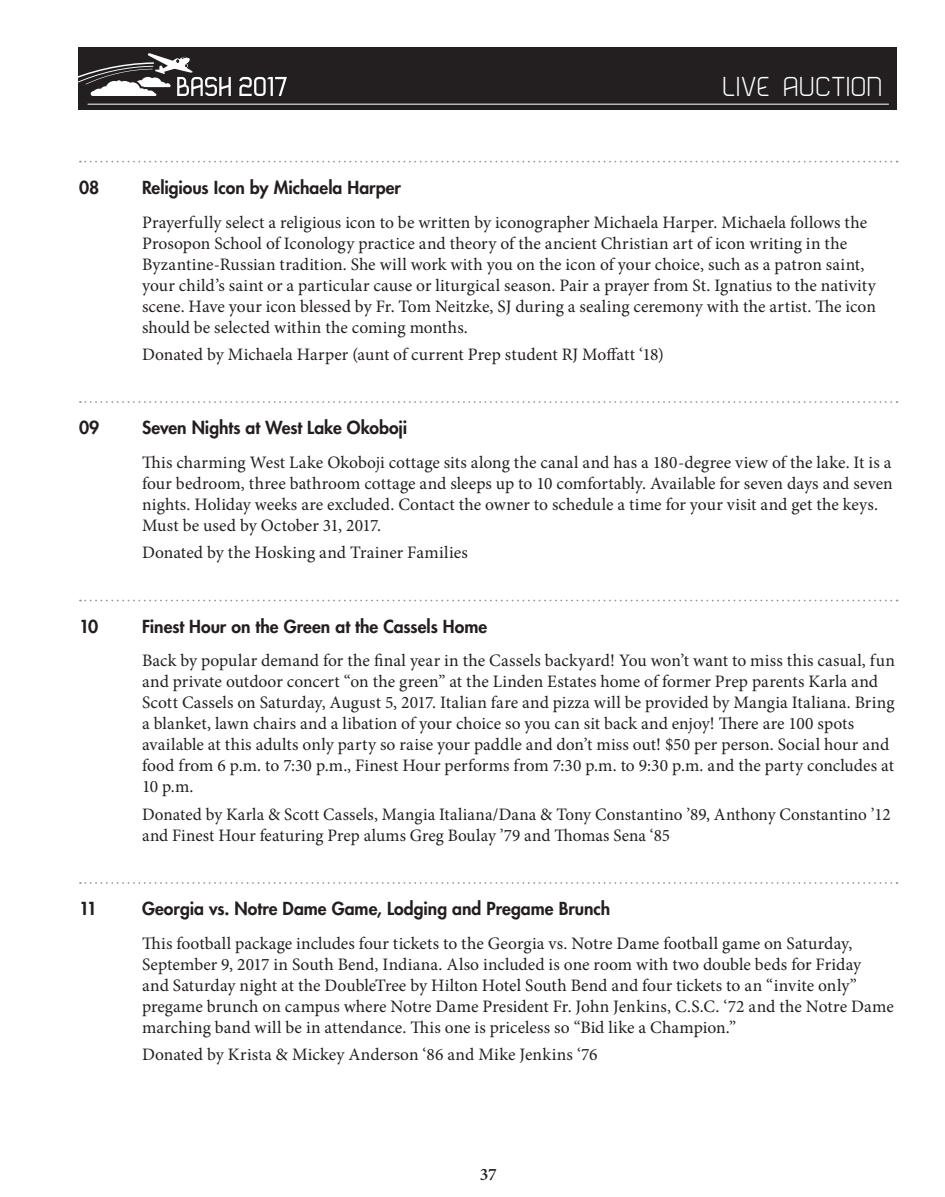
<style>
.page{position:relative;width:945px;height:1197px;background:#fff}
.page>*{position:absolute;margin:0;border:0;box-sizing:border-box;transform-origin:0 0}
.PAGE_HEADING{font:100 31.85px "Bender";letter-spacing:.035em;color:#fff}
.LIVE_AUCTION_DESCRIP{font:17.5px/21px "Minion Pro";letter-spacing:.005em;color:#231f20}
.AUCTION_LISTING_HEAD{font:800 17.5px "Futura Std";color:#231f20}
.t1{font:600 17.5px "Minion Pro";color:#231f20}
</style>
<div class="page">
<div style="left:78px;top:47px;width:819px;height:63px;background:#231f20"></div>
<hr style="left:88px;top:104px;width:801px;height:1px;background:#fff">
<svg style="left:239px;top:77px;width:48px;height:19px"></svg>
<svg style="left:78px;top:53px;width:153px;height:43px"></svg>
<svg style="left:80px;top:161px;width:818px;height:1px"></svg>
<svg style="left:80px;top:401px;width:818px;height:2px"></svg>
<svg style="left:80px;top:600px;width:818px;height:1px"></svg>
<svg style="left:80px;top:882px;width:818px;height:2px"></svg>
<p class="PAGE_HEADING" style="left:722px;top:70px;width:161px">LIVE AUCTION</p>
<p class="AUCTION_LISTING_HEAD" style="left:79px;top:176px;width:22px">08</p>
<p class="AUCTION_LISTING_HEAD" style="left:142px;top:176px;width:260px">Religious Icon by Michaela Harper</p>
<p class="LIVE_AUCTION_DESCRIP" style="left:142px;top:212px;width:735px">Prayerfully select a religious icon to be written by iconographer Michaela Harper. Michaela follows the Prosopon School of Iconology practice and theory of the ancient Christian art of icon writing in the Byzantine-Russian tradition. She will work with you on the icon of your choice, such as a patron saint, your child’s saint or a particular cause or liturgical season. Pair a prayer from St. Ignatius to the nativity scene. Have your icon blessed by Fr. Tom Neitzke, SJ during a sealing ceremony with the artist. The icon should be selected within the coming months.</p>
<p class="LIVE_AUCTION_DESCRIP" style="left:142px;top:344px;width:523px">Donated by Michaela Harper (aunt of current Prep student RJ Moffatt ‘18)</p>
<p class="AUCTION_LISTING_HEAD" style="left:79px;top:417px;width:22px">09</p>
<p class="AUCTION_LISTING_HEAD" style="left:142px;top:417px;width:267px">Seven Nights at West Lake Okoboji</p>
<p class="LIVE_AUCTION_DESCRIP" style="left:142px;top:452px;width:752px">This charming West Lake Okoboji cottage sits along the canal and has a 180-degree view of the lake. It is a four bedroom, three bathroom cottage and sleeps up to 10 comfortably. Available for seven days and seven nights. Holiday weeks are excluded. Contact the owner to schedule a time for your visit and get the keys.<br>Must be used by October 31, 2017.</p>
<p class="LIVE_AUCTION_DESCRIP" style="left:142px;top:542px;width:327px">Donated by the Hosking and Trainer Families</p>
<p class="AUCTION_LISTING_HEAD" style="left:79px;top:615px;width:21px">10</p>
<p class="AUCTION_LISTING_HEAD" style="left:142px;top:615px;width:347px">Finest Hour on the Green at the Cassels Home</p>
<p class="LIVE_AUCTION_DESCRIP" style="left:142px;top:650px;width:754px">Back by popular demand for the final year in the Cassels backyard! You won’t want to miss this casual, fun and private outdoor concert “on the green” at the Linden Estates home of former Prep parents Karla and Scott Cassels on Saturday, August 5, 2017. Italian fare and pizza will be provided by Mangia Italiana. Bring a blanket, lawn chairs and a libation of your choice so you can sit back and enjoy! There are 100 spots available at this adults only party so raise your paddle and don’t miss out! $50 per person. Social hour and food from 6 p.m. to 7:30 p.m., Finest Hour performs from 7:30 p.m. to 9:30 p.m. and the party concludes at 10 p.m.</p>
<p class="LIVE_AUCTION_DESCRIP" style="left:142px;top:804px;width:750px">Donated by Karla &amp; Scott Cassels, Mangia Italiana/Dana &amp; Tony Constantino ’89, Anthony Constantino ’12 and Finest Hour featuring Prep alums Greg Boulay ’79 and Thomas Sena ‘85</p>
<p class="AUCTION_LISTING_HEAD" style="left:79px;top:898px;width:19px">11</p>
<p class="AUCTION_LISTING_HEAD" style="left:142px;top:898px;width:470px">Georgia vs. Notre Dame Game, Lodging and Pregame Brunch</p>
<p class="LIVE_AUCTION_DESCRIP" style="left:142px;top:933px;width:753px">This football package includes four tickets to the Georgia vs. Notre Dame football game on Saturday, September 9, 2017 in South Bend, Indiana. Also included is one room with two double beds for Friday<br>and Saturday night at the DoubleTree by Hilton Hotel South Bend and four tickets to an “invite only” pregame brunch on campus where Notre Dame President Fr. John Jenkins, C.S.C. ‘72 and the Notre Dame marching band will be in attendance. This one is priceless so “Bid like a Champion.”</p>
<p class="LIVE_AUCTION_DESCRIP" style="left:142px;top:1044px;width:457px">Donated by Krista &amp; Mickey Anderson ‘86 and Mike Jenkins ‘76</p>
<p class="t1" style="left:480px;top:1162px;width:19px">37</p>
</div>
